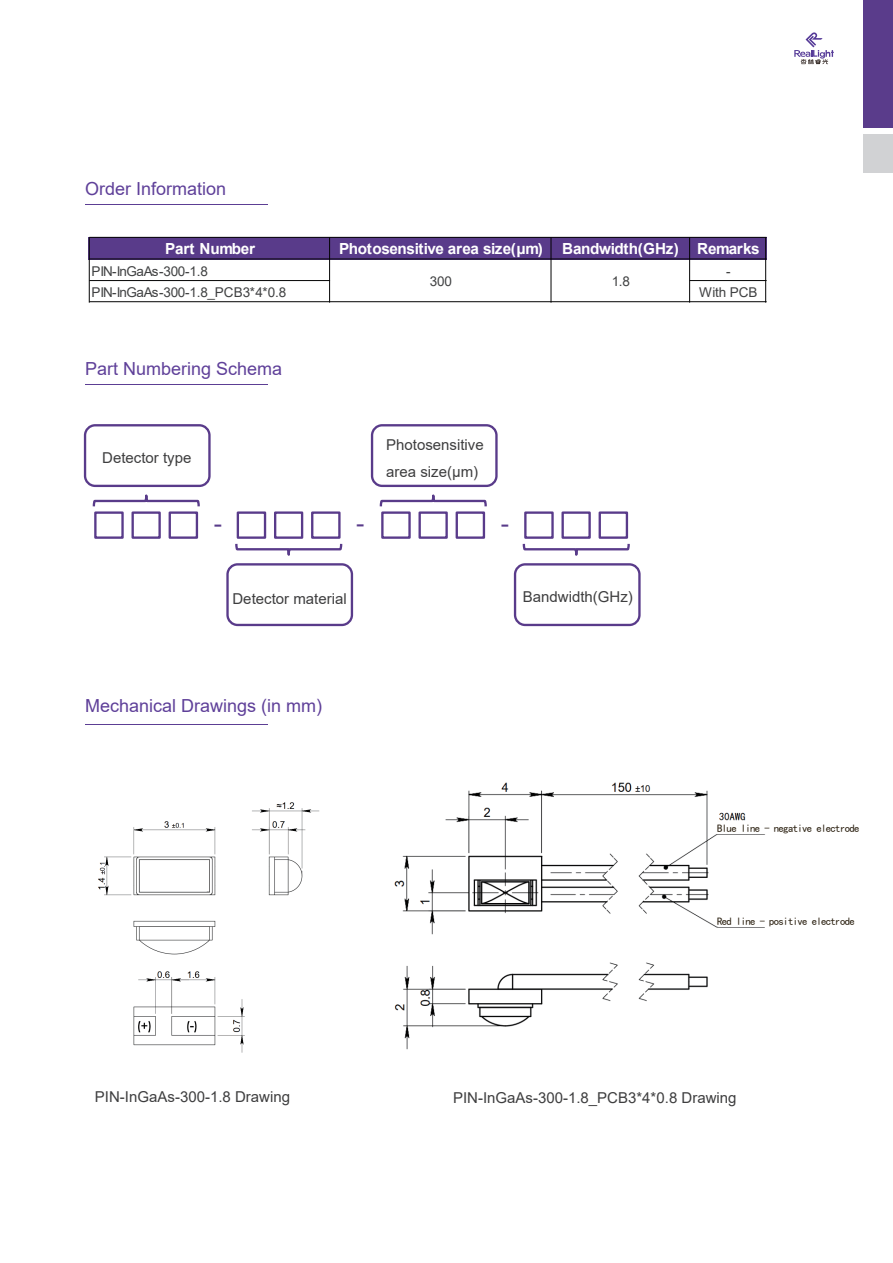
<style>
.page{position:relative;width:893px;height:1263px;background:#fff}
.page>*{position:absolute;margin:0;border:0;box-sizing:border-box;transform-origin:0 0}
.t1{font:24.3px "FZLTZHK GBK1 0 G Bpc EUC H";color:#593b8a}
.t2{font:18px "Arial";color:#5f4099}
.t3{font:700 15.3px "Arial";letter-spacing:-.02em;color:#fff}
.t4{font:15px/27px "Arial";color:#3e3e3f}
.t5{font:13.5px "Arial";letter-spacing:-.02em;color:#404142}
.t6{font:10.8px "Sim Hei";letter-spacing:-.06em;color:#261b0b}
</style>
<div class="page">
<div style="left:864px;top:0;width:29px;height:128px;background:#5a3c8b"></div>
<div style="left:864px;top:135px;width:29px;height:38px;background:#d1d2d4"></div>
<hr style="left:85px;top:204px;width:182px;height:1px;background:#5c3e94">
<hr style="left:85px;top:384px;width:182px;height:1px;background:#5c3e94">
<hr style="left:85px;top:724px;width:182px;height:1px;background:#5c3e94">
<svg style="left:794px;top:32px;width:40px;height:32px"></svg>
<div style="left:84px;top:424px;width:127px;height:63px;border:2px solid #593b8a;border-radius:10px"></div>
<div style="left:94px;top:511px;width:30px;height:28px;border:2px solid #593b8a"></div>
<div style="left:131px;top:511px;width:30px;height:28px;border:2px solid #593b8a"></div>
<div style="left:169px;top:511px;width:29px;height:28px;border:2px solid #593b8a"></div>
<svg style="left:92px;top:494px;width:108px;height:13px"></svg>
<div style="left:371px;top:424px;width:127px;height:63px;border:2px solid #593b8a;border-radius:10px"></div>
<div style="left:381px;top:511px;width:30px;height:28px;border:2px solid #593b8a"></div>
<div style="left:418px;top:511px;width:30px;height:28px;border:2px solid #593b8a"></div>
<div style="left:456px;top:511px;width:29px;height:28px;border:2px solid #593b8a"></div>
<svg style="left:379px;top:494px;width:108px;height:13px"></svg>
<div style="left:226px;top:563px;width:127px;height:63px;border:2px solid #593b8a;border-radius:10px"></div>
<div style="left:237px;top:511px;width:29px;height:28px;border:2px solid #593b8a"></div>
<div style="left:274px;top:511px;width:29px;height:28px;border:2px solid #593b8a"></div>
<div style="left:311px;top:511px;width:30px;height:28px;border:2px solid #593b8a"></div>
<svg style="left:235px;top:543px;width:108px;height:13px"></svg>
<div style="left:514px;top:563px;width:127px;height:63px;border:2px solid #593b8a;border-radius:10px"></div>
<div style="left:524px;top:511px;width:30px;height:28px;border:2px solid #593b8a"></div>
<div style="left:561px;top:511px;width:30px;height:28px;border:2px solid #593b8a"></div>
<div style="left:599px;top:511px;width:29px;height:28px;border:2px solid #593b8a"></div>
<svg style="left:522px;top:543px;width:108px;height:13px"></svg>
<img style="left:98px;top:802px;width:222px;height:251px">
<img style="left:394px;top:782px;width:371px;height:268px">
<div style="left:716px;top:823px;width:52px;height:11px;background:#fff"></div>
<div style="left:718px;top:916px;width:52px;height:11px;background:#fff"></div>
<div style="left:89px;top:237px;width:241px;height:22px;background:#593b8a"></div>
<div style="left:329px;top:237px;width:222px;height:22px;background:#593b8a"></div>
<div style="left:551px;top:237px;width:139px;height:22px;background:#593b8a"></div>
<div style="left:689px;top:237px;width:78px;height:22px;background:#593b8a"></div>
<hr style="left:89px;top:237px;width:678px;height:1px;background:#030303">
<hr style="left:89px;top:258px;width:678px;height:1px;background:#030303">
<hr style="left:89px;top:280px;width:241px;height:1px;background:#030303">
<hr style="left:690px;top:280px;width:77px;height:1px;background:#030303">
<hr style="left:89px;top:301px;width:678px;height:1px;background:#030303">
<hr style="left:89px;top:237px;width:1px;height:66px;background:#030303">
<hr style="left:329px;top:237px;width:1px;height:66px;background:#030303">
<hr style="left:551px;top:237px;width:1px;height:66px;background:#030303">
<hr style="left:689px;top:237px;width:1px;height:66px;background:#030303">
<hr style="left:765px;top:237px;width:1px;height:66px;background:#030303">
<p class="t2" style="left:85px;top:176px;width:143px">Order Information</p>
<p class="t3" style="left:165px;top:238px;width:91px">Part Number</p>
<p class="t3" style="left:339px;top:238px;width:205px">Photosensitive area size(μm)</p>
<p class="t3" style="left:562px;top:238px;width:199px">Bandwidth(GHz) Remarks</p>
<p class="t5" style="left:92px;top:262px;width:118px">PIN-InGaAs-300-1.8</p>
<p class="t5" style="left:430px;top:272px;width:23px">300</p>
<p class="t5" style="left:612px;top:272px;width:20px">1.8</p>
<p class="t5" style="left:92px;top:283px;width:196px">PIN-InGaAs-300-1.8_PCB3*4*0.8</p>
<p class="t5" style="left:699px;top:283px;width:60px">With PCB</p>
<p class="t5" style="left:726px;top:262px;width:6px">-</p>
<p class="t2" style="left:85px;top:356px;width:199px">Part Numbering Schema</p>
<p class="t4" style="left:102px;top:444px;width:91px">Detector type</p>
<h1 class="t1" style="left:214px;top:509px;width:10px">-</h1>
<p class="t4" style="left:386px;top:431px;width:99px">Photosensitive area size(μm)</p>
<h1 class="t1" style="left:501px;top:509px;width:10px">-</h1>
<p class="t4" style="left:232px;top:585px;width:116px">Detector material</p>
<p class="t4" style="left:523px;top:583px;width:112px">Bandwidth(GHz)</p>
<p class="t2" style="left:85px;top:693px;width:239px">Mechanical Drawings (in mm)</p>
<p class="t6" style="left:717px;top:823px;width:144px">Blue line - negative electrode</p>
<p class="t6" style="left:717px;top:915px;width:139px">Red line - positive electrode</p>
<p class="t4" style="left:95px;top:1083px;width:197px">PIN-InGaAs-300-1.8 Drawing</p>
<p class="t4" style="left:453px;top:1084px;width:285px">PIN-InGaAs-300-1.8_PCB3*4*0.8 Drawing</p>
</div>
